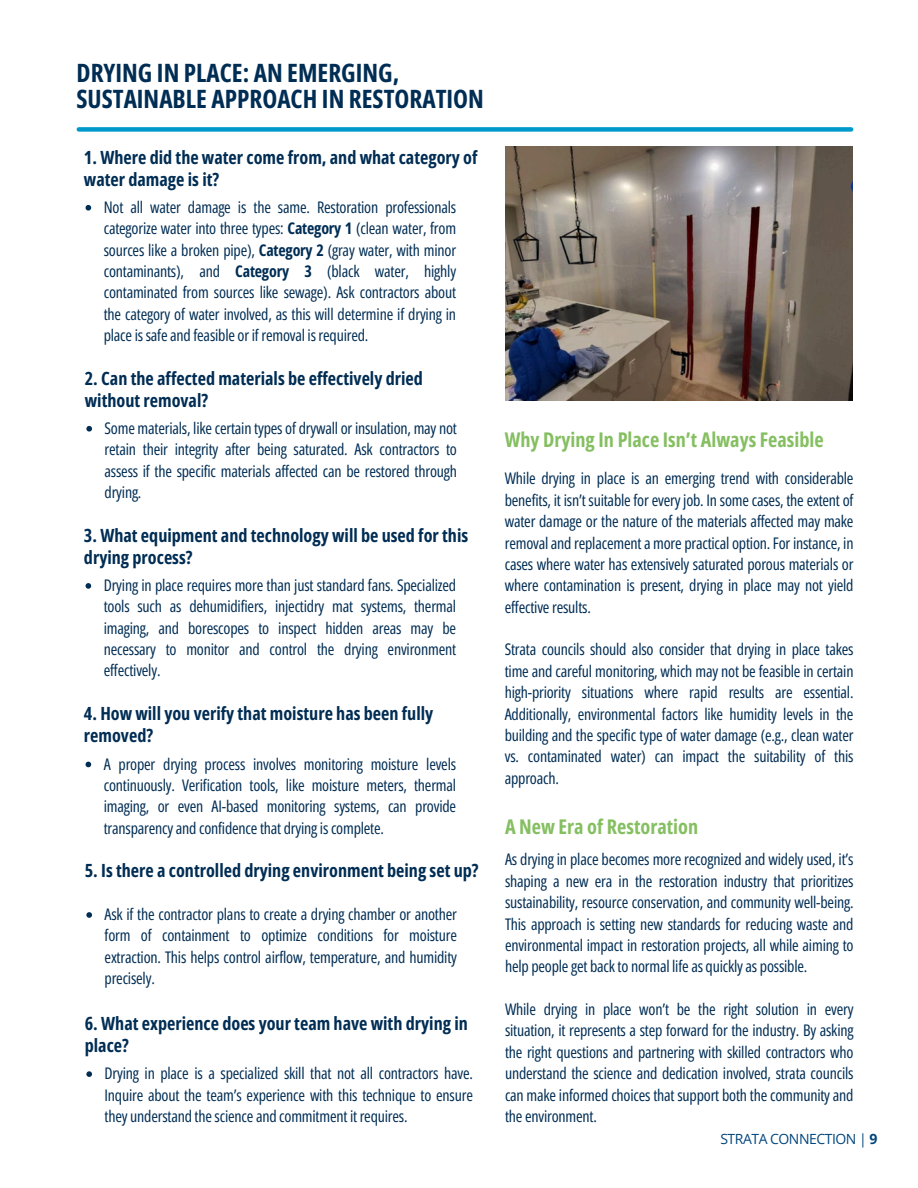
<style>
.page{position:relative;width:918px;height:1188px;background:#fff}
.page>*{position:absolute;margin:0;border:0;box-sizing:border-box;transform-origin:0 0}
.t1{font:700 25.2px/25.8px "Open Sans Condensed";color:#002d54}
.t2{font:700 20.25px "Open Sans Condensed";color:#85bf61}
.t3{font:700 18.15px/21.8px "Open Sans Condensed";color:#002d54}
.t4{font:16.05px/21.3px "Open Sans Condensed";letter-spacing:-.01em;color:#002d54;text-align:justify}
.t5{font:13.95px "Open Sans";letter-spacing:-.035em;color:#00457c}
.s1{font-weight:700}
</style>
<div class="page">
<div style="left:79px;top:127px;width:772px;height:5px;background:#09c"></div>
<svg style="left:86px;top:205px;width:5px;height:6px"></svg>
<svg style="left:86px;top:426px;width:6px;height:6px"></svg>
<svg style="left:86px;top:583px;width:5px;height:6px"></svg>
<svg style="left:86px;top:762px;width:5px;height:5px"></svg>
<svg style="left:86px;top:912px;width:6px;height:6px"></svg>
<svg style="left:86px;top:1071px;width:6px;height:6px"></svg>
<img style="left:505px;top:146px;width:348px;height:255px">
<h1 class="t1" style="left:77px;top:60px;width:409px">DRYING IN PLACE: AN EMERGING,<br>SUSTAINABLE APPROACH IN RESTORATION</h1>
<h3 class="t3" style="left:84px;top:146px;width:395px">1. Where did the water come from, and what category of water damage is it?</h3>
<p class="t4" style="left:104px;top:196px;width:354px">Not all water damage is the same. Restoration professionals categorize water into three types: <span class="s1">Category 1</span> (clean water, from sources like a broken pipe), <span class="s1">Category 2</span> (gray water, with minor contaminants), and <span class="s1">Category 3</span> (black water, highly contaminated from sources like sewage). Ask contractors about the category of water involved, as this will determine if drying in place is safe and feasible or if removal is required.</p>
<p class="t3" style="left:85px;top:367px;width:340px">2. Can the affected materials be effectively dried without removal?</p>
<h3 class="t4" style="left:105px;top:417px;width:354px">Some materials, like certain types of drywall or insulation, may not retain their integrity after being saturated. Ask contractors to assess if the specific materials affected can be restored through drying.</h3>
<p class="t3" style="left:84px;top:524px;width:386px">3. What equipment and technology will be used for this drying process?</p>
<h3 class="t4" style="left:104px;top:574px;width:354px">Drying in place requires more than just standard fans. Specialized tools such as dehumidifiers, injectidry mat systems, thermal imaging, and borescopes to inspect hidden areas may be necessary to monitor and control the drying environment effectively.</h3>
<p class="t3" style="left:84px;top:703px;width:351px">4. How will you verify that moisture has been fully removed?</p>
<h3 class="t4" style="left:104px;top:753px;width:354px">A proper drying process involves monitoring moisture levels continuously. Verification tools, like moisture meters, thermal imaging, or even AI-based monitoring systems, can provide transparency and confidence that drying is complete.</h3>
<p class="t3" style="left:85px;top:859px;width:395px">5. Is there a controlled drying environment being set up?</p>
<h3 class="t4" style="left:105px;top:903px;width:354px">Ask if the contractor plans to create a drying chamber or another form of containment to optimize conditions for moisture extraction. This helps control airflow, temperature, and humidity precisely.</h3>
<p class="t3" style="left:85px;top:1012px;width:385px">6. What experience does your team have with drying in place?</p>
<h3 class="t4" style="left:105px;top:1062px;width:370px">Drying in place is a specialized skill that not all contractors have.<br>Inquire about the team’s experience with this technique to ensure they understand the science and commitment it requires.</h3>
<p class="t2" style="left:505px;top:426px;width:320px">Why Drying In Place Isn’t Always Feasible</p>
<h2 class="t4" style="left:505px;top:468px;width:350px">While drying in place is an emerging trend with considerable benefits, it isn’t suitable for every job. In some cases, the extent of water damage or the nature of the materials affected may make removal and replacement a more practical option. For instance, in cases where water has extensively saturated porous materials or where contamination is present, drying in place may not yield effective results.</h2>
<h4 class="t4" style="left:505px;top:639px;width:350px">Strata councils should also consider that drying in place takes time and careful monitoring, which may not be feasible in certain high-priority situations where rapid results are essential.<br>Additionally, environmental factors like humidity levels in the building and the specific type of water damage (e.g., clean water vs. contaminated water) can impact the suitability of this approach.</h4>
<h4 class="t2" style="left:505px;top:812px;width:195px">A New Era of Restoration</h4>
<h2 class="t4" style="left:505px;top:849px;width:350px">As drying in place becomes more recognized and widely used, it’s shaping a new era in the restoration industry that prioritizes sustainability, resource conservation, and community well-being.<br>This approach is setting new standards for reducing waste and environmental impact in restoration projects, all while aiming to help people get back to normal life as quickly as possible.</h2>
<h4 class="t4" style="left:505px;top:998px;width:350px">While drying in place won’t be the right solution in every situation, it represents a step forward for the industry. By asking the right questions and partnering with skilled contractors who understand the science and dedication involved, strata councils can make informed choices that support both the community and the environment.</h4>
<p class="t5" style="left:720px;top:1129px;width:159px">STRATA CONNECTION | <span class="s1">9</span></p>
</div>
